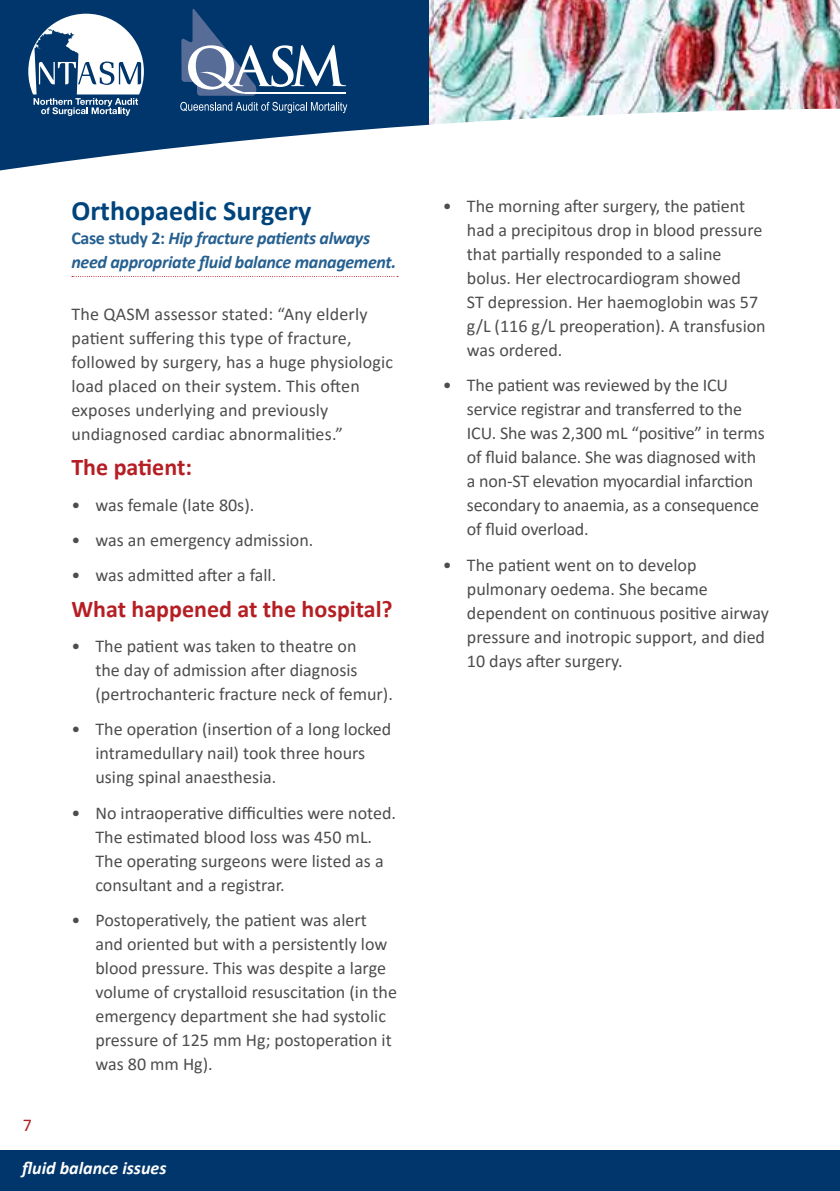
<style>
.page{position:relative;width:840px;height:1191px;background:#fff}
.page>*{position:absolute;margin:0;border:0;box-sizing:border-box;transform-origin:0 0}
.t1{font:700 28px "Calibri";color:#00447c}
.t2{font:700 24px "Calibri";color:#b51f24}
.t3{font:18px/24px "Calibri";color:#4d4d4f}
.t4{font:italic 700 18px/24px "Calibri";letter-spacing:-.02em;color:#266090}
.t5{font:italic 700 18px "Calibri";color:#fff}
.t6{font:18px "Calibri";color:#b51f24}
.s1{font-style:normal}
</style>
<div class="page">
<div style="left:0;top:1150px;width:839px;height:40px;background:#00366b"></div>
<div style="left:0;top:1168px;width:839px;height:23px;background:#00366b"></div>
<img style="left:428px;top:0;width:411px;height:125px">
<svg style="left:0;top:0;width:428px;height:171px;fill:#00366b"></svg>
<svg style="left:28px;top:14px;width:116px;height:102px"></svg>
<svg style="left:180px;top:102px;width:167px;height:11px;background:#3e668e"></svg>
<svg style="left:181px;top:9px;width:165px;height:87px;background:#3a618b"></svg>
<hr style="left:245px;top:92px;width:101px;height:2px;background:#fff">
<svg style="left:72px;top:276px;width:326px;height:1px"></svg>
<h1 class="t1" style="left:71px;top:190px;width:241px">Orthopaedic Surgery</h1>
<p class="t4" style="left:71px;top:225px;width:326px"><span class="s1">Case study 2:</span> Hip fracture patients always need appropriate fluid balance management.</p>
<p class="t3" style="left:71px;top:301px;width:323px">The QASM assessor stated: “Any elderly patient suffering this type of fracture, followed by surgery, has a huge physiologic load placed on their system. This often exposes underlying and previously undiagnosed cardiac abnormalities.”</p>
<h2 class="t2" style="left:71px;top:450px;width:122px">The patient:</h2>
<p class="t3" style="left:71px;top:492px;width:184px">• was female (late 80s).</p>
<p class="t3" style="left:71px;top:527px;width:243px">• was an emergency admission.</p>
<p class="t3" style="left:71px;top:563px;width:206px">• was admitted after a fall.</p>
<h2 class="t2" style="left:71px;top:592px;width:322px">What happened at the hospital?</h2>
<p class="t3" style="left:95px;top:633px;width:299px;text-indent:-24px">• The patient was taken to theatre on<br>the day of admission after diagnosis (pertrochanteric fracture neck of femur).</p>
<p class="t3" style="left:95px;top:717px;width:297px;text-indent:-24px">• The operation (insertion of a long locked intramedullary nail) took three hours using spinal anaesthesia.</p>
<p class="t3" style="left:95px;top:800px;width:302px;text-indent:-24px">• No intraoperative difficulties were noted.<br>The estimated blood loss was 450 mL.<br>The operating surgeons were listed as a consultant and a registrar.</p>
<p class="t3" style="left:95px;top:907px;width:303px;text-indent:-24px">• Postoperatively, the patient was alert and oriented but with a persistently low blood pressure. This was despite a large volume of crystalloid resuscitation (in the emergency department she had systolic pressure of 125 mm Hg; postoperation it was 80 mm Hg).</p>
<p class="t6" style="left:23px;top:1112px;width:11px">7</p>
<p class="t5" style="left:22px;top:1155px;width:146px">fluid balance issues</p>
<p class="t3" style="left:466px;top:193px;width:300px;text-indent:-24px">• The morning after surgery, the patient had a precipitous drop in blood pressure that partially responded to a saline bolus. Her electrocardiogram showed<br>ST depression. Her haemoglobin was 57 g/L (116 g/L preoperation). A transfusion was ordered.</p>
<p class="t3" style="left:466px;top:373px;width:299px;text-indent:-24px">• The patient was reviewed by the ICU service registrar and transferred to the ICU. She was 2,300 mL “positive” in terms of fluid balance. She was diagnosed with a non-ST elevation myocardial infarction secondary to anaemia, as a consequence of fluid overload.</p>
<p class="t3" style="left:466px;top:552px;width:303px;text-indent:-24px">• The patient went on to develop pulmonary oedema. She became dependent on continuous positive airway pressure and inotropic support, and died 10 days after surgery.</p>
</div>
